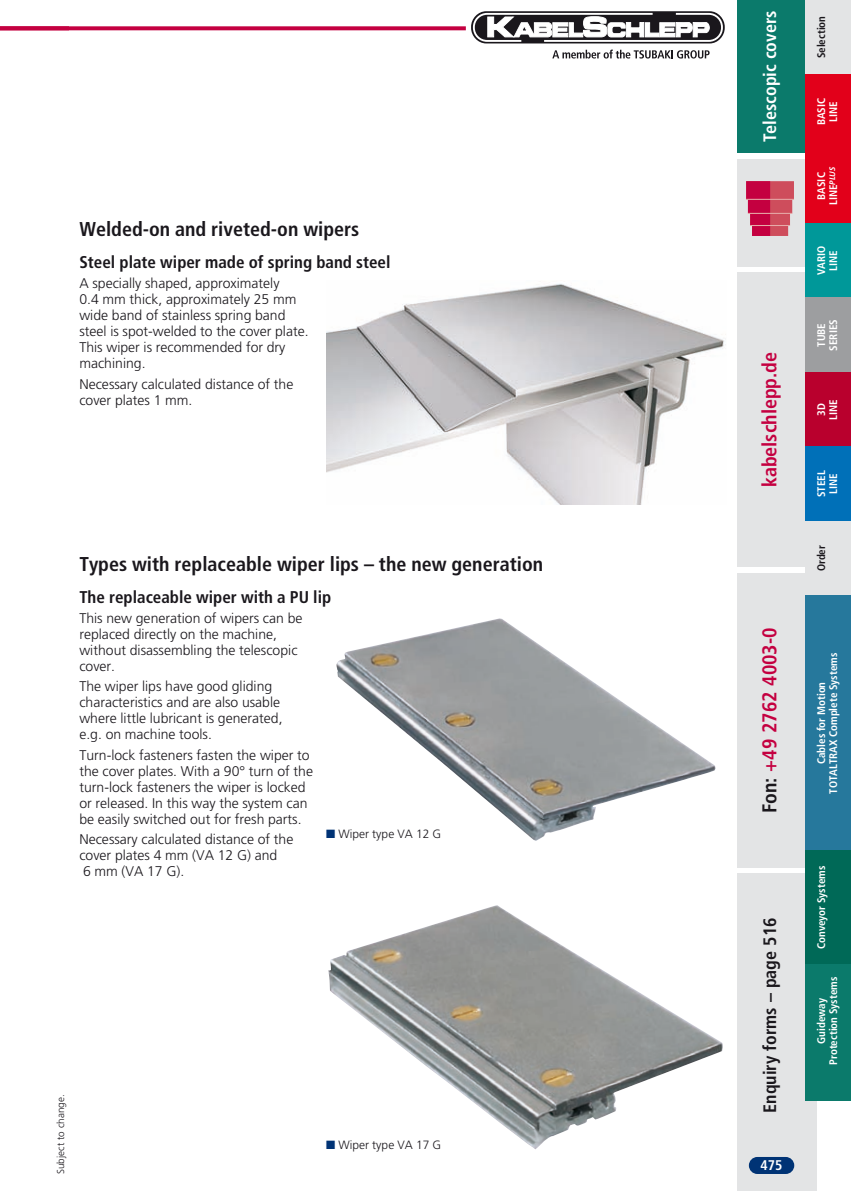
<style>
.page{position:relative;width:851px;height:1191px;background:#fff}
.page>*{position:absolute;margin:0;border:0;box-sizing:border-box;transform-origin:0 0}
.t1{font:700 condensed 20px "Frutiger LT Com";color:#1a171c}
.t2{font:700 condensed 20px "Frutiger LT Com";color:#c40040}
.t3{font:700 condensed 18px "Frutiger LT Com";color:#1a171c}
.t4{font:700 condensed 18px "Frutiger LT Com";color:#fff}
.t5{font:700 condensed 17px "Frutiger LT Com";color:#1a171c}
.t6{font:300 14px/16px "Frutiger LT Com";color:#1a171c}
.t7{font:700 condensed 14px "Frutiger LT Com";color:#fff}
.t8{font:300 12px "Frutiger LT Com";color:#1a171c}
.t9{font:700 condensed 11px/12px "Frutiger LT Com";color:#fff;text-align:center}
.t10{font:700 condensed 11px "Frutiger LT Com";color:#1a171c}
.t11{font:300 10px "Frutiger LT";color:#1a171c}
.s1{color:#003375}
.s2{color:#1a171c}
</style>
<div class="page">
<img style="left:336px;top:618px;width:380px;height:223px">
<img style="left:326px;top:283px;width:400px;height:221px">
<img style="left:328px;top:905px;width:395px;height:244px">
<div style="left:737px;top:159px;width:79px;height:107px;background:#e3e4e5"></div>
<div style="left:737px;top:272px;width:68px;height:295px;background:#e3e4e5"></div>
<div style="left:737px;top:573px;width:68px;height:294px;background:#e3e4e5"></div>
<div style="left:737px;top:873px;width:79px;height:318px;background:#e3e4e5"></div>
<div style="left:737px;top:0;width:68px;height:153px;background:#0b7a6b"></div>
<div style="left:748px;top:1157px;width:46px;height:17px;background:#003375;border-radius:9px"></div>
<svg style="left:746px;top:181px;width:47px;height:55px;background:#cb395c"></svg>
<hr style="left:750px;top:225px;width:39px;height:1px;background:#e6aaa8">
<hr style="left:747px;top:213px;width:45px;height:1px;background:#e6aaa8">
<hr style="left:746px;top:199px;width:47px;height:1px;background:#e6aaa8">
<div style="left:805px;top:0;width:45px;height:97px;background:#e3e4e5"></div>
<div style="left:805px;top:74px;width:45px;height:97px;background:#e2001a"></div>
<div style="left:805px;top:149px;width:45px;height:97px;background:#e2001a"></div>
<div style="left:805px;top:223px;width:45px;height:97px;background:#009899"></div>
<div style="left:805px;top:298px;width:45px;height:97px;background:#9d9ea0"></div>
<div style="left:805px;top:372px;width:45px;height:97px;background:#b9002d"></div>
<div style="left:805px;top:446px;width:45px;height:98px;background:#0070b8"></div>
<div style="left:805px;top:521px;width:45px;height:97px;background:#e3e4e5"></div>
<div style="left:805px;top:595px;width:45px;height:278px;background:#26789c"></div>
<div style="left:805px;top:850px;width:45px;height:136px;background:#006957"></div>
<div style="left:805px;top:964px;width:45px;height:136px;background:#0b7a6b"></div>
<svg style="left:471px;top:11px;width:253px;height:32px"></svg>
<svg style="left:0;top:11px;width:722px;height:31px"></svg>
<svg style="left:552px;top:50px;width:157px;height:9px"></svg>
<h1 class="t1" style="left:79px;top:221px;width:281px">Welded-on and riveted-on wipers</h1>
<p class="t5" style="left:79px;top:255px;width:312px">Steel plate wiper made of spring band steel</p>
<p class="t6" style="left:79px;top:277px;width:231px">A specially shaped, approximately<br>0.4 mm thick, approximately 25 mm wide band of stainless spring band steel is spot-welded to the cover plate.<br>This wiper is recommended for dry machining.</p>
<p class="t6" style="left:79px;top:377px;width:215px">Necessary calculated distance of the cover plates 1 mm.</p>
<h1 class="t1" style="left:79px;top:556px;width:465px">Types with replaceable wiper lips – the new generation</h1>
<p class="t6" style="left:79px;top:611px;width:224px">This new generation of wipers can be replaced directly on the machine, without disassembling the telescopic cover.</p>
<p class="t6" style="left:79px;top:679px;width:204px">The wiper lips have good gliding characteristics and are also usable where little lubricant is generated, e.g. on machine tools.</p>
<p class="t6" style="left:79px;top:748px;width:235px">Turn-lock fasteners fasten the wiper to the cover plates. With a 90° turn of the turn-lock fasteners the wiper is locked or released. In this way the system can be easily switched out for fresh parts.</p>
<p class="t6" style="left:79px;top:832px;width:215px">Necessary calculated distance of the cover plates 4 mm (VA 12 G) and<br>6 mm (VA 17 G).</p>
<p class="t5" style="left:79px;top:590px;width:253px">The replaceable wiper with a PU lip</p>
<p class="t8" style="left:326px;top:829px;width:116px"><span class="s1">■</span> Wiper type VA 12 G</p>
<p class="t11" style="left:57px;top:1174px;width:81px;rotate:-90deg">Subject to change.</p>
<p class="t8" style="left:326px;top:1139px;width:116px"><span class="s1">■</span> Wiper type VA 17 G</p>
<p class="t4" style="left:762px;top:142px;width:133px;rotate:-90deg">Telescopic covers</p>
<h1 class="t2" style="left:761px;top:487px;width:137px;rotate:-90deg">kabelschlepp.de</h1>
<h1 class="t2" style="left:761px;top:813px;width:187px;rotate:-90deg"><span class="s2">Fon:</span> +49 2762 4003-0</h1>
<p class="t3" style="left:762px;top:1112px;width:197px;rotate:-90deg">Enquiry forms – page 516</p>
<p class="t7" style="left:760px;top:1159px;width:23px">475</p>
<p class="t10" style="left:816px;top:58px;width:44px;rotate:-90deg">Selection</p>
<p class="t9" style="left:816px;top:125px;width:29px;rotate:-90deg">BASIC<br>LINE</p>
<p class="t9" style="left:816px;top:205px;width:40px;rotate:-90deg">BASIC<br>LINE<sup>PLUS</sup></p>
<p class="t9" style="left:816px;top:275px;width:31px;rotate:-90deg">VARIO<br>LINE</p>
<p class="t9" style="left:816px;top:350px;width:33px;rotate:-90deg">TUBE<br>SERIES</p>
<p class="t9" style="left:816px;top:420px;width:22px;rotate:-90deg">3D<br>LINE</p>
<p class="t9" style="left:816px;top:497px;width:28px;text-align:left;rotate:-90deg">STEEL<br>LINE</p>
<p class="t10" style="left:816px;top:571px;width:28px;rotate:-90deg">Order</p>
<p class="t9" style="left:816px;top:793px;width:142px;rotate:-90deg">Cables for Motion<br>TOTALTRAX Complete Systems</p>
<p class="t9" style="left:816px;top:949px;width:85px;rotate:-90deg">Conveyor Systems</p>
<p class="t9" style="left:816px;top:1065px;width:90px;rotate:-90deg">Guideway<br>Protection Systems</p>
</div>
